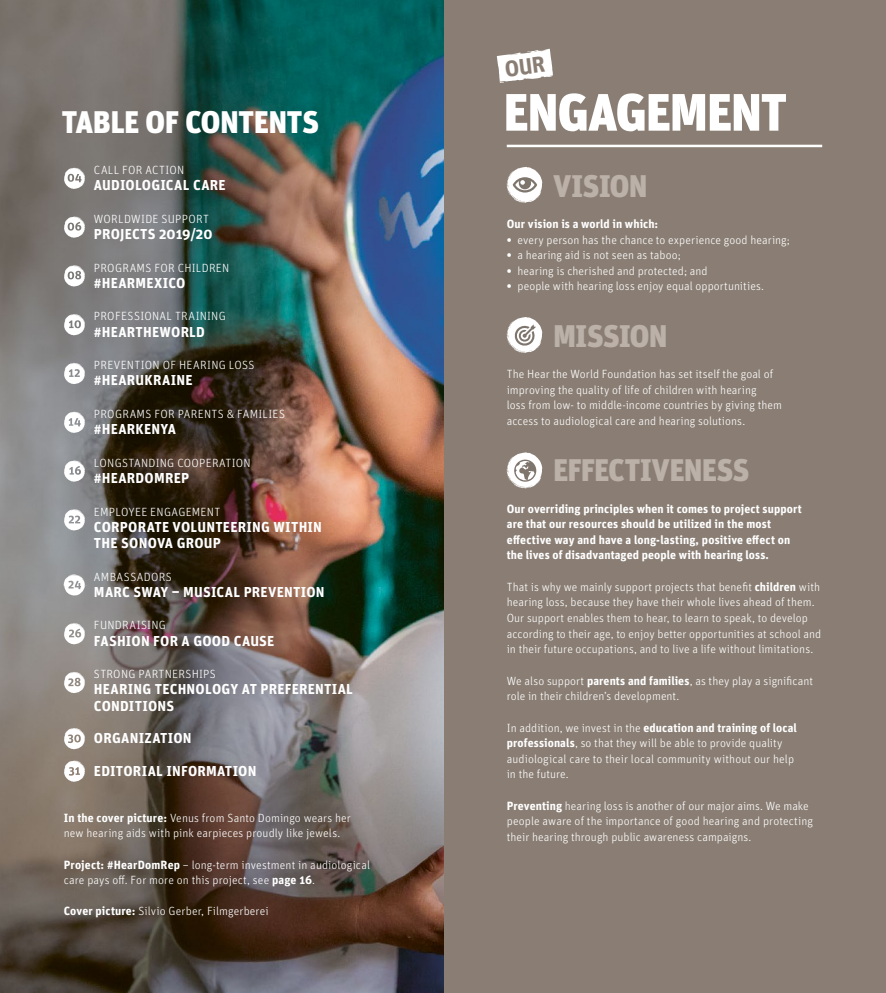
<style>
.page{position:relative;width:886px;height:993px;background:#fff}
.page>*{position:absolute;margin:0;border:0;box-sizing:border-box;transform-origin:0 0}
.t1{font:900 52.5px "Unit OT";letter-spacing:-.03em;color:#fff}
.t2{font:900 31.25px "Unit OT";letter-spacing:-.03em;color:#bcb1a9}
.t3{font:900 31.25px "Unit OT";letter-spacing:-.025em;color:#fff}
.t4{font:700 14.38px/16.2px "Unit OT";letter-spacing:.015em;color:#fff}
.t5{font:300 11.88px/15.6px "Unit OT";letter-spacing:.005em;color:#fff}
.t6{font:700 11.88px/15.6px "Unit OT";letter-spacing:.01em;color:#fff}
.t7{font:300 11.88px "Unit OT";letter-spacing:.025em;color:#fff}
.t8{font:300 11.88px "Unit OT";letter-spacing:.03em;color:#fff}
.s1{font-weight:700}
</style>
<div class="page">
<div style="left:443px;top:0;width:443px;height:992px;background:#8a7e74"></div>
<hr style="left:507px;top:145px;width:315px;height:2px;background:#fff">
<svg style="left:507px;top:167px;width:35px;height:36px"></svg>
<svg style="left:507px;top:317px;width:35px;height:36px"></svg>
<svg style="left:507px;top:452px;width:35px;height:36px"></svg>
<img style="left:0;top:0;width:443px;height:992px">
<svg style="left:64px;top:168px;width:21px;height:21px"></svg>
<svg style="left:64px;top:216px;width:21px;height:22px"></svg>
<svg style="left:64px;top:265px;width:21px;height:21px"></svg>
<svg style="left:64px;top:314px;width:21px;height:21px"></svg>
<svg style="left:64px;top:363px;width:21px;height:21px"></svg>
<svg style="left:64px;top:411px;width:21px;height:22px"></svg>
<svg style="left:64px;top:460px;width:21px;height:21px"></svg>
<svg style="left:64px;top:509px;width:21px;height:21px"></svg>
<svg style="left:64px;top:574px;width:21px;height:21px"></svg>
<svg style="left:64px;top:623px;width:21px;height:21px"></svg>
<svg style="left:64px;top:671px;width:21px;height:22px"></svg>
<svg style="left:64px;top:727px;width:21px;height:22px"></svg>
<svg style="left:64px;top:760px;width:21px;height:21px"></svg>
<svg style="left:497px;top:49px;width:56px;height:34px"></svg>
<h2 class="t3" style="left:62px;top:102px;width:259px">TABLE OF CONTENTS</h2>
<p class="t7" style="left:94px;top:163px;width:92px">CALL FOR ACTION</p>
<p class="t4" style="left:94px;top:177px;width:133px">AUDIOLOGICAL CARE</p>
<p class="t5" style="left:94px;top:211px;width:116px">WORLDWIDE SUPPORT</p>
<p class="t4" style="left:94px;top:225px;width:120px">PROJECTS 2019/20</p>
<p class="t7" style="left:94px;top:260px;width:137px">PROGRAMS FOR CHILDREN</p>
<p class="t4" style="left:94px;top:274px;width:93px">#HEARMEXICO</p>
<p class="t7" style="left:94px;top:309px;width:133px">PROFESSIONAL TRAINING</p>
<p class="t4" style="left:94px;top:323px;width:113px">#HEARTHEWORLD</p>
<p class="t7" style="left:94px;top:358px;width:162px">PREVENTION OF HEARING LOSS</p>
<p class="t4" style="left:94px;top:372px;width:100px">#HEARUKRAINE</p>
<p class="t7" style="left:94px;top:407px;width:193px">PROGRAMS FOR PARENTS &amp; FAMILIES</p>
<p class="t4" style="left:94px;top:420px;width:84px">#HEARKENYA</p>
<p class="t7" style="left:94px;top:455px;width:158px">LONGSTANDING COOPERATION</p>
<p class="t4" style="left:94px;top:469px;width:97px">#HEARDOMREP</p>
<p class="t5" style="left:94px;top:503px;width:128px">EMPLOYEE ENGAGEMENT</p>
<p class="t4" style="left:94px;top:518px;width:229px">CORPORATE VOLUNTEERING WITHIN<br>THE SONOVA GROUP</p>
<p class="t8" style="left:94px;top:569px;width:80px">AMBASSADORS</p>
<p class="t4" style="left:94px;top:583px;width:232px">MARC SWAY – MUSICAL PREVENTION</p>
<p class="t7" style="left:94px;top:618px;width:73px">FUNDRAISING</p>
<p class="t4" style="left:94px;top:632px;width:182px">FASHION FOR A GOOD CAUSE</p>
<p class="t5" style="left:94px;top:666px;width:124px">STRONG PARTNERSHIPS</p>
<p class="t4" style="left:94px;top:680px;width:261px">HEARING TECHNOLOGY AT PREFERENTIAL<br>CONDITIONS</p>
<p class="t4" style="left:94px;top:729px;width:99px">ORGANIZATION</p>
<p class="t4" style="left:94px;top:762px;width:164px">EDITORIAL INFORMATION</p>
<p class="t5" style="left:64px;top:809px;width:289px"><span class="s1">In the cover picture:</span> Venus from Santo Domingo wears her new hearing aids with pink earpieces proudly like jewels.</p>
<p class="t5" style="left:64px;top:856px;width:308px"><span class="s1">Project: #HearDomRep</span> – long-term investment in audiological care pays off. For more on this project, see <span class="s1">page 16</span>.</p>
<p class="t5" style="left:64px;top:903px;width:206px"><span class="s1">Cover picture:</span> Silvio Gerber, Filmgerberei</p>
<h1 class="t1" style="left:503px;top:78px;width:286px">ENGAGEMENT</h1>
<h2 class="t2" style="left:553px;top:165px;width:96px">VISION</h2>
<p class="t6" style="left:507px;top:216px;width:153px">Our vision is a world in which:</p>
<p class="t5" style="left:507px;top:231px;width:285px"><span class="s1">•</span> every person has the chance to experience good hearing;</p>
<p class="t5" style="left:507px;top:247px;width:176px"><span class="s1">•</span> a hearing aid is not seen as taboo;</p>
<p class="t5" style="left:507px;top:263px;width:202px"><span class="s1">•</span> hearing is cherished and protected; and</p>
<p class="t5" style="left:507px;top:278px;width:259px"><span class="s1">•</span> people with hearing loss enjoy equal opportunities.</p>
<h2 class="t2" style="left:553px;top:315px;width:116px">MISSION</h2>
<p class="t5" style="left:507px;top:366px;width:277px">The Hear the World Foundation has set itself the goal of improving the quality of life of children with hearing<br>loss from low- to middle-income countries by giving them access to audiological care and hearing solutions.</p>
<h2 class="t2" style="left:553px;top:449px;width:198px">EFFECTIVENESS</h2>
<p class="t6" style="left:507px;top:500px;width:296px">Our overriding principles when it comes to project support are that our resources should be utilized in the most effective way and have a long-lasting, positive effect on the lives of disadvantaged people with hearing loss.</p>
<p class="t5" style="left:507px;top:578px;width:316px">That is why we mainly support projects that benefit <span class="s1">children</span> with hearing loss, because they have their whole lives ahead of them.<br>Our support enables them to hear, to learn to speak, to develop according to their age, to enjoy better opportunities at school and in their future occupations, and to live a life without limitations.</p>
<p class="t5" style="left:507px;top:672px;width:308px">We also support <span class="s1">parents and families</span>, as they play a significant role in their children’s development.</p>
<p class="t5" style="left:507px;top:719px;width:292px">In addition, we invest in the <span class="s1">education and training of local professionals</span>, so that they will be able to provide quality audiological care to their local community without our help in the future.</p>
<p class="t5" style="left:507px;top:797px;width:308px"><span class="s1">Preventing</span> hearing loss is another of our major aims. We make people aware of the importance of good hearing and protecting their hearing through public awareness campaigns.</p>
</div>
